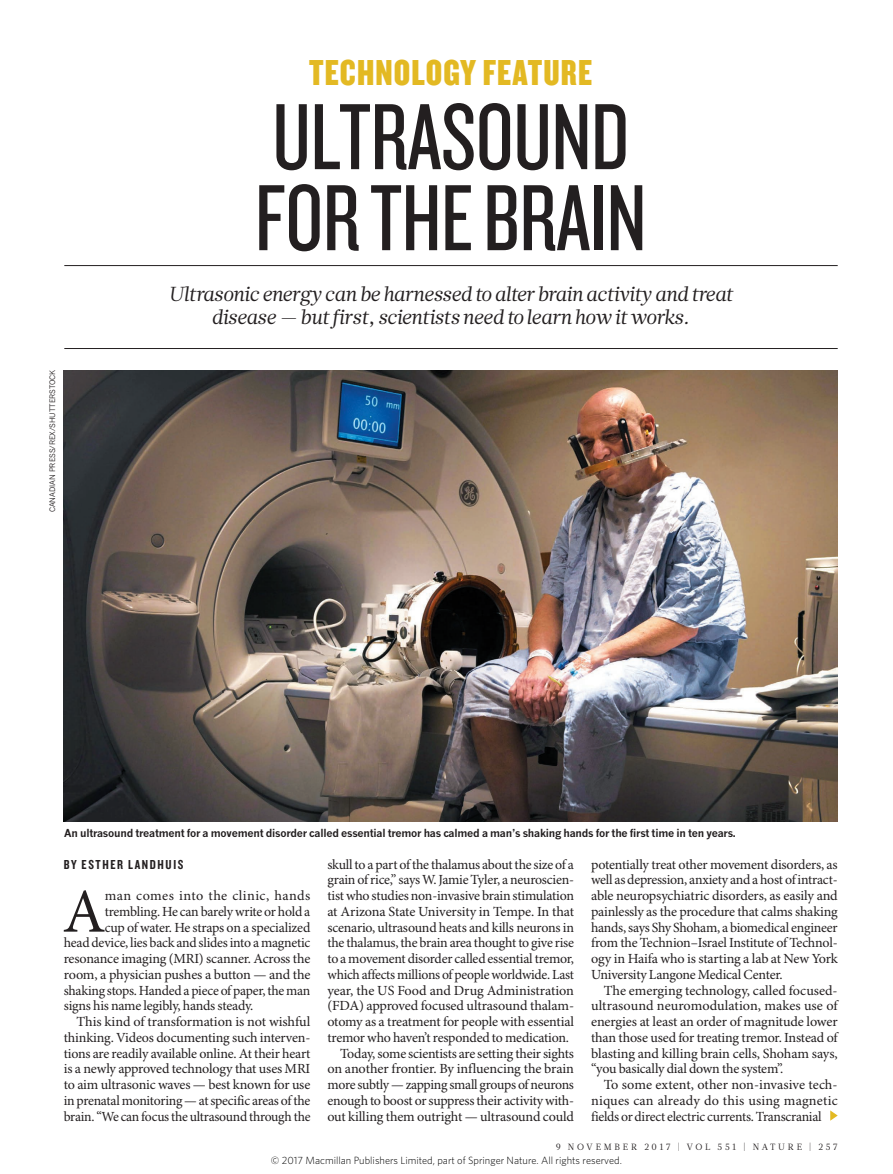
<style>
.page{position:relative;width:893px;height:1174px;background:#fff}
.page>*{position:absolute;margin:0;border:0;box-sizing:border-box;transform-origin:0 0}
.TECH_FEAT_HEAD{font:97.5px/81px "Knockout 28 Junior Feathrwt";letter-spacing:-.005em;color:#231f20}
.BODY_DROP_CAP{font:62.4px "Minion Pro";color:#231f20}
.t1{font:37.5px "Knockout 69 Full Liteweight";letter-spacing:.03em;color:#e3b923}
.INTRO{font:italic 20.25px/23.7px "Glosa Math";color:#231f20;text-align:center}
.BODY_INDENT{font:13.95px/15.8px "Minion Pro";letter-spacing:-.015em;color:#231f20;text-align:justify}
.BODY_DROP_CAP-2{font:13.95px "Minion Pro";letter-spacing:-.015em;color:#231f20}
.BODY_DROP_CAP-3{font:13.95px "Minion Pro";letter-spacing:.03em;color:#231f20}
.AUTHOR_BYLINE{font:13.5px "Knockout 49 Liteweight";letter-spacing:.12em;color:#231f20}
.PIC_CAPTION{font:700 10.8px "News Gothic MTOT";letter-spacing:-.02em;color:#231f20}
.t2{font:300 10.5px "Whitney";color:#000}
.t3{font:9px "Glosa Math";letter-spacing:.3em;color:#231f20}
.PIC_CREDIT{font:7.5px "News Gothic MTOT";color:#231f20}
</style>
<div class="page">
<img style="left:64px;top:370px;width:774px;height:451px">
<svg style="left:830px;top:1110px;width:8px;height:10px"></svg>
<hr style="left:64px;top:265px;width:774px;height:1px;background:#231f20">
<hr style="left:64px;top:348px;width:774px;height:1px;background:#231f20">
<p class="PIC_CREDIT" style="left:48px;top:512px;width:144px;rotate:-90deg">CANADIAN PRESS/REX/SHUTTERSTOCK</p>
<h3 class="t1" style="left:309px;top:49px;width:285px">TECHNOLOGY FEATURE</h3>
<p class="TECH_FEAT_HEAD" style="left:255px;top:93px;width:393px">ULTRASOUND<br>FOR THE BRAIN</p>
<p class="INTRO" style="left:169px;top:282px;width:566px">Ultrasonic energy can be harnessed to alter brain activity and treat disease — but first, scientists need to learn how it works.</p>
<p class="PIC_CAPTION" style="left:64px;top:826px;width:673px">An ultrasound treatment for a movement disorder called essential tremor has calmed a man’s shaking hands for the first time in ten years.</p>
<p class="AUTHOR_BYLINE" style="left:64px;top:855px;width:121px">BY ESTHER LANDHUIS</p>
<p class="BODY_DROP_CAP" style="left:63px;top:874px;width:45px">A</p>
<p class="BODY_DROP_CAP-3" style="left:105px;top:887px;width:207px">man comes into the clinic, hands</p>
<p class="BODY_DROP_CAP-2" style="left:105px;top:903px;width:207px">trembling. He can barely write or hold a</p>
<p class="BODY_DROP_CAP-2" style="left:105px;top:918px;width:207px">cup of water. He straps on a specialized</p>
<p class="BODY_DROP_CAP-2" style="left:64px;top:934px;width:248px">head device, lies back and slides into a magnetic</p>
<p class="BODY_DROP_CAP-2" style="left:64px;top:950px;width:248px">resonance imaging (MRI) scanner. Across the</p>
<p class="BODY_DROP_CAP-2" style="left:64px;top:966px;width:248px">room, a physician pushes a button — and the</p>
<p class="BODY_DROP_CAP-2" style="left:64px;top:981px;width:248px">shaking stops. Handed a piece of paper, the man</p>
<p class="BODY_DROP_CAP-2" style="left:64px;top:997px;width:191px">signs his name legibly, hands steady.</p>
<p class="BODY_INDENT" style="left:64px;top:1014px;width:248px;text-indent:13px">This kind of transformation is not wishful thinking. Videos documenting such interven&shy;tions are readily available online. At their heart is a newly approved technology that uses MRI to aim ultrasonic waves — best known for use in prenatal monitoring — at specific areas of the brain. “We can focus the ultrasound through the</p>
<p class="BODY_INDENT" style="left:327px;top:857px;width:248px">skull to a part of the thalamus about the size of a grain of rice,” says W. Jamie Tyler, a neuroscien&shy;tist who studies non-invasive brain stimulation at Arizona State University in Tempe. In that scenario, ultrasound heats and kills neurons in the thalamus, the brain area thought to give rise to a movement disorder called essential tremor, which affects millions of people worldwide. Last year, the US Food and Drug Administration (FDA) approved focused ultrasound thalam&shy;otomy as a treatment for people with essential tremor who haven’t responded to medication.</p>
<p class="BODY_INDENT" style="left:327px;top:1046px;width:248px;text-indent:13px">Today, some scientists are setting their sights on another frontier. By influencing the brain more subtly — zapping small groups of neurons enough to boost or suppress their activity with&shy;out killing them outright — ultrasound could</p>
<p class="BODY_INDENT" style="left:591px;top:857px;width:248px;text-align:left">potentially treat other movement disorders, as well as depression, anxiety and a host of intract&shy;able neuropsychiatric disorders, as easily and painlessly as the procedure that calms shaking hands, says Shy Shoham, a biomedical engineer from the Technion–Israel Institute of Technol&shy;ogy in Haifa who is starting a lab at New York University Langone Medical Center.</p>
<p class="BODY_INDENT" style="left:591px;top:983px;width:248px;text-indent:13px">The emerging technology, called focused&shy;ultrasound neuromodulation, makes use of energies at least an order of magnitude lower than those used for treating tremor. Instead of blasting and killing brain cells, Shoham says, “you basically dial down the system”.</p>
<p class="BODY_INDENT" style="left:591px;top:1077px;width:248px;text-indent:13px">To some extent, other non-invasive tech&shy;niques can already do this using magnetic fields or direct electric currents. Transcranial</p>
<p class="t3" style="left:556px;top:1141px;width:283px">9 NOVEMBER 2017 | VOL 551 | NATURE | 257</p>
<p class="t2" style="left:271px;top:1153px;width:352px">© 2017 Macmillan Publishers Limited, part of Springer Nature. All rights reserved.</p>
</div>
